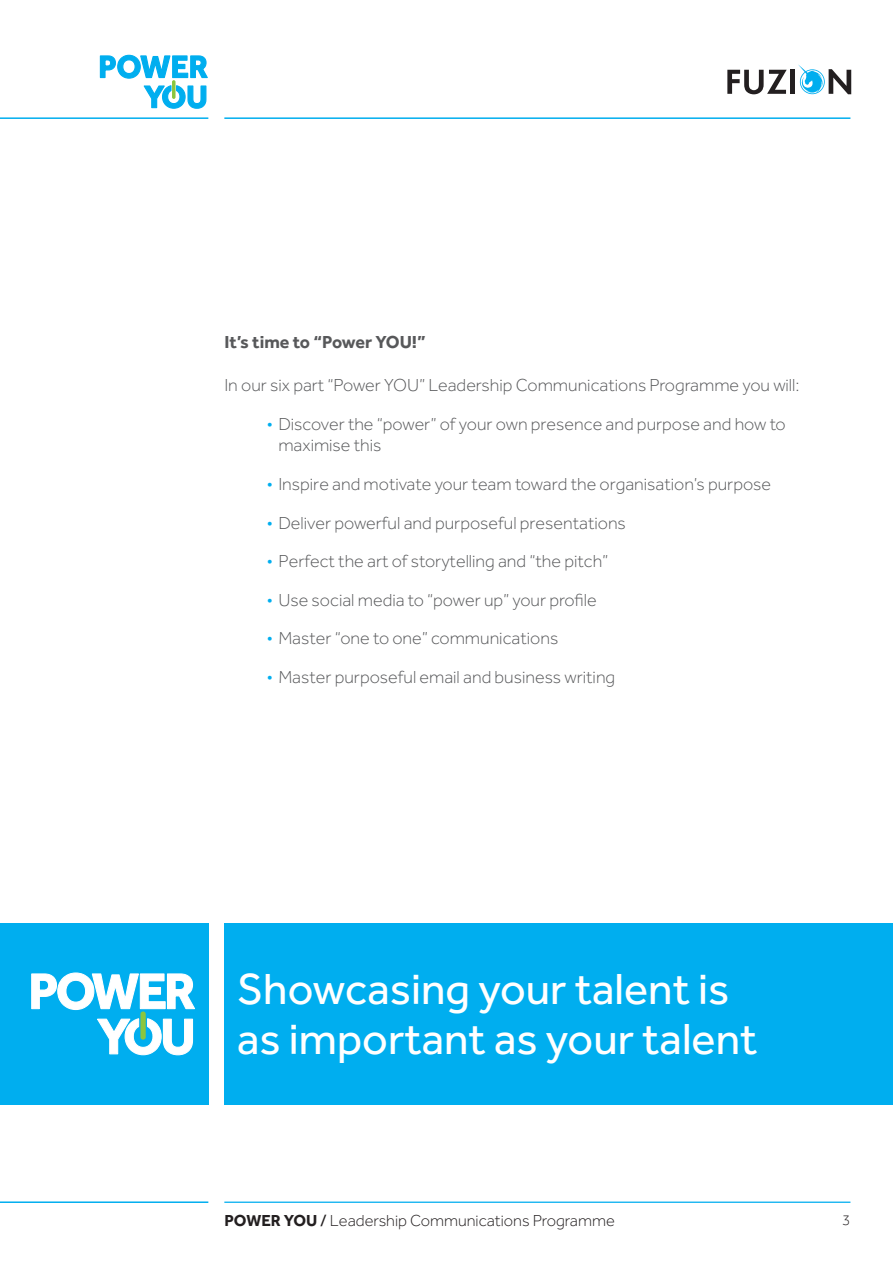
<style>
.page{position:relative;width:893px;height:1263px;background:#fff}
.page>*{position:absolute;margin:0;border:0;box-sizing:border-box;transform-origin:0 0}
.t1{font:45px/49.5px "Effra";color:#fff}
.t2{font:300 18px/21.6px "Effra";color:#57585a}
.t3{font:700 18px "Effra";color:#57585a}
.t4{font:300 16.5px "Effra";color:#231f20}
.t5{font:300 15px "Effra";color:#231f20}
.s1{color:#00aeef}
.s2{font-weight:700}
.s3{font-weight:400}
</style>
<div class="page">
<hr style="left:0;top:1201px;width:208px;height:2px;background:#00aeef">
<hr style="left:224px;top:1201px;width:626px;height:2px;background:#00aeef">
<hr style="left:224px;top:117px;width:626px;height:2px;background:#00aeef">
<hr style="left:0;top:117px;width:208px;height:2px;background:#00aeef">
<svg style="left:727px;top:70px;width:60px;height:24px"></svg>
<div style="left:790px;top:70px;width:5px;height:24px;background:#231f20"></div>
<svg style="left:798px;top:64px;width:53px;height:30px"></svg>
<svg style="left:99px;top:54px;width:109px;height:55px"></svg>
<svg style="left:172px;top:80px;width:4px;height:19px"></svg>
<div style="left:224px;top:923px;width:669px;height:182px;background:#00aeef"></div>
<div style="left:0;top:923px;width:208px;height:182px;background:#00aeef"></div>
<svg style="left:31px;top:972px;width:164px;height:38px"></svg>
<svg style="left:97px;top:1018px;width:97px;height:38px"></svg>
<div style="left:140px;top:1011px;width:6px;height:29px;background:#8bc63e;border-radius:3px"></div>
<p class="t3" style="left:224px;top:331px;width:203px">It’s time to “Power YOU!”</p>
<p class="t2" style="left:224px;top:374px;width:577px">In our six part “Power YOU” Leadership Communications Programme you will:</p>
<p class="t2" style="left:278px;top:413px;width:509px;text-indent:-11px"><span class="s1">•</span> Discover the “power” of your own presence and purpose and how to maximise this</p>
<p class="t2" style="left:267px;top:473px;width:506px"><span class="s1">•</span> Inspire and motivate your team toward the organisation’s purpose</p>
<p class="t2" style="left:267px;top:512px;width:361px"><span class="s1">•</span> Deliver powerful and purposeful presentations</p>
<p class="t2" style="left:267px;top:550px;width:343px"><span class="s1">•</span> Perfect the art of storytelling and “the pitch”</p>
<p class="t2" style="left:267px;top:589px;width:331px"><span class="s1">•</span> Use social media to “power up” your profile</p>
<p class="t2" style="left:267px;top:628px;width:293px"><span class="s1">•</span> Master “one to one” communications</p>
<p class="t2" style="left:267px;top:666px;width:350px"><span class="s1">•</span> Master purposeful email and business writing</p>
<p class="t1" style="left:237px;top:964px;width:522px">Showcasing your talent is as important as your talent</p>
<p class="t4" style="left:224px;top:1211px;width:392px"><span class="s2">POWER YOU</span> <span class="s3">/</span> Leadership Communications Programme</p>
<p class="t5" style="left:842px;top:1211px;width:10px">3</p>
</div>
